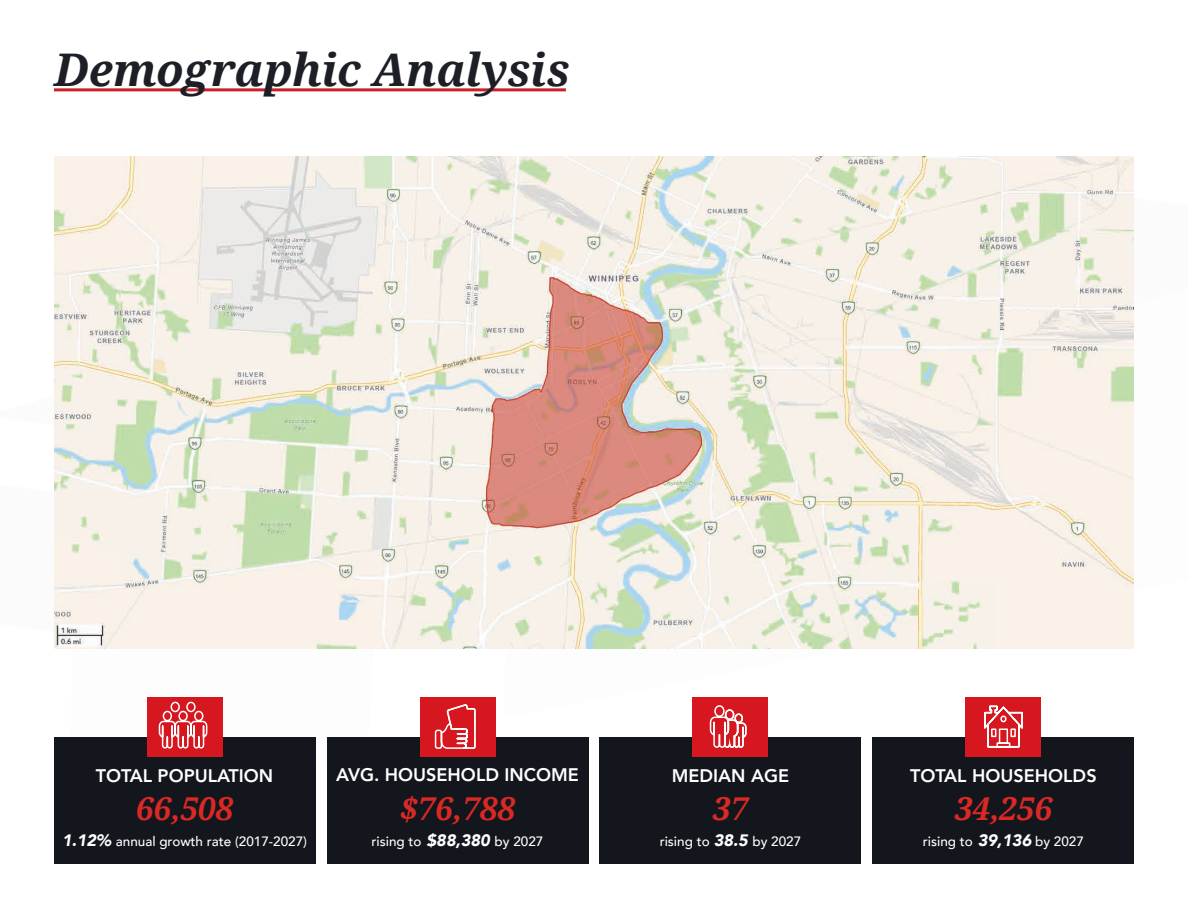
<style>
.page{position:relative;width:1188px;height:918px;background:#fff}
.page>*{position:absolute;margin:0;border:0;box-sizing:border-box;transform-origin:0 0}
.t1{font:italic 700 45px "Droid Serif";letter-spacing:-.005em;color:#1d1f26}
.t2{font:italic 700 31.5px "Droid Serif";color:#d92924}
.t3{font:800 18px "Avenir LT Std";color:#fff}
.t4{font:500 13.5px "Avenir";color:#fff}
.s1{font-weight:900;font-style:italic;font-size:16.5px}
</style>
<div class="page">
<hr style="left:54px;top:88px;width:512px;height:3px;background:#c82026">
<img style="left:54px;top:157px;width:1080px;height:492px">
<div style="left:54px;top:738px;width:261px;height:126px;background:#14161d"></div>
<div style="left:147px;top:697px;width:75px;height:59px;background:#d7171f"></div>
<svg style="left:158px;top:701px;width:50px;height:48px"></svg>
<div style="left:327px;top:738px;width:261px;height:126px;background:#14161d"></div>
<div style="left:420px;top:697px;width:75px;height:59px;background:#d7171f"></div>
<svg style="left:434px;top:704px;width:42px;height:45px"></svg>
<div style="left:600px;top:738px;width:261px;height:126px;background:#14161d"></div>
<div style="left:693px;top:697px;width:75px;height:59px;background:#d7171f"></div>
<svg style="left:709px;top:705px;width:38px;height:43px"></svg>
<div style="left:873px;top:738px;width:261px;height:126px;background:#14161d"></div>
<div style="left:966px;top:697px;width:75px;height:59px;background:#d7171f"></div>
<svg style="left:984px;top:705px;width:39px;height:43px"></svg>
<h1 class="t1" style="left:54px;top:39px;width:517px">Demographic Analysis</h1>
<h3 class="t3" style="left:96px;top:765px;width:179px">TOTAL POPULATION</h3>
<h2 class="t2" style="left:136px;top:786px;width:99px">66,508</h2>
<p class="t4" style="left:62px;top:829px;width:246px"><span class="s1">1.12%</span> annual growth rate (2017-2027)</p>
<h3 class="t3" style="left:336px;top:764px;width:244px">AVG. HOUSEHOLD INCOME</h3>
<h2 class="t2" style="left:400px;top:786px;width:116px">$76,788</h2>
<p class="t4" style="left:372px;top:829px;width:173px">rising to <span class="s1">$88,380</span> by 2027</p>
<h3 class="t3" style="left:672px;top:765px;width:119px">MEDIAN AGE</h3>
<h2 class="t2" style="left:713px;top:786px;width:37px">37</h2>
<p class="t4" style="left:660px;top:829px;width:143px">rising to <span class="s1">38.5</span> by 2027</p>
<h3 class="t3" style="left:910px;top:765px;width:188px">TOTAL HOUSEHOLDS</h3>
<h2 class="t2" style="left:955px;top:786px;width:99px">34,256</h2>
<p class="t4" style="left:923px;top:829px;width:163px">rising to <span class="s1">39,136</span> by 2027</p>
</div>
